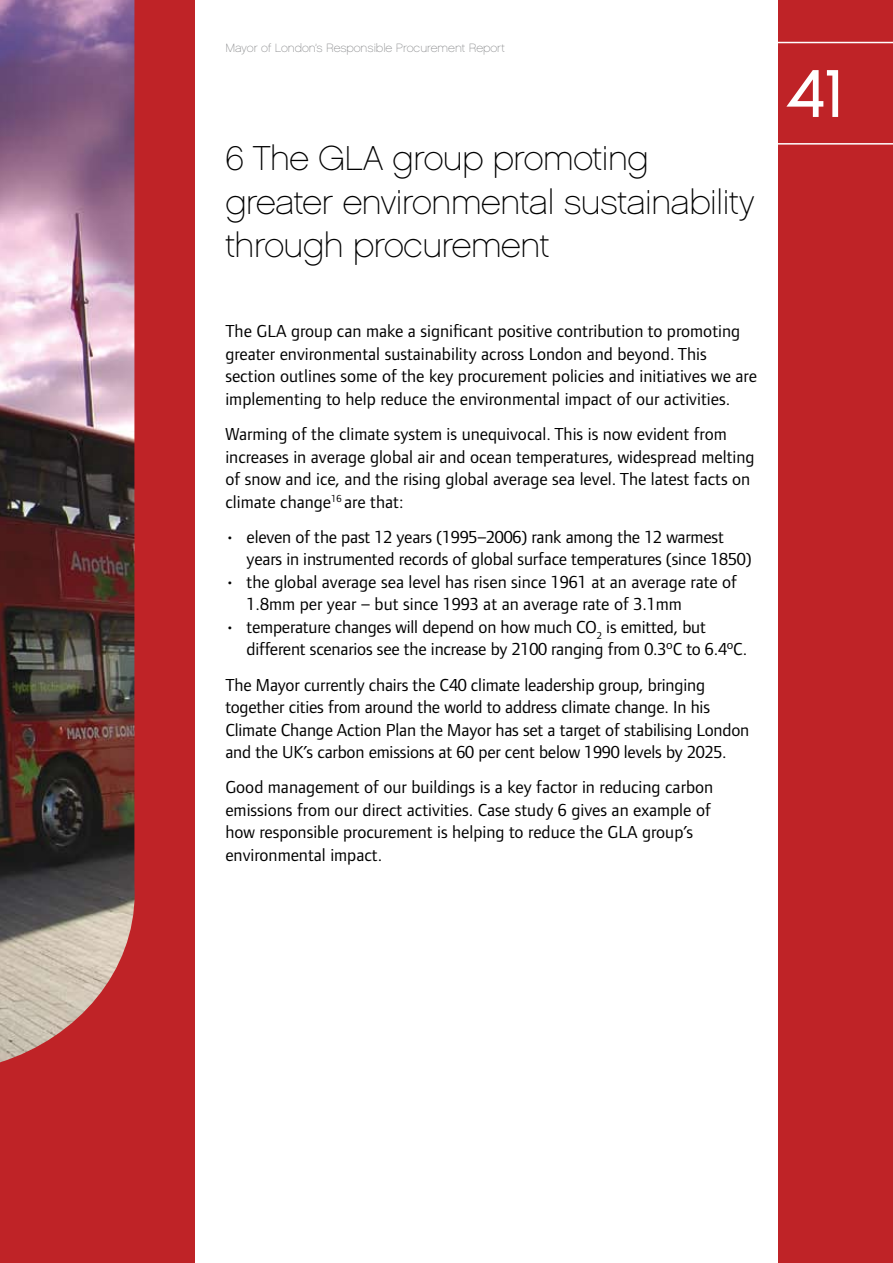
<style>
.page{position:relative;width:893px;height:1263px;background:#fff}
.page>*{position:absolute;margin:0;border:0;box-sizing:border-box;transform-origin:0 0}
.t1{font:67.5px "Chalet London Nineteen Seventy";color:#fff}
.t2{font:34.5px/43.5px "Chalet Paris Nineteen Sixty";letter-spacing:-.01em;color:#000}
.t3{font:18px/22.5px "Foundry Form Sans";color:#000}
.t4{font:12px "Chalet Paris Nineteen Sixty";color:#87888a}
</style>
<div class="page">
<div style="left:778px;top:0;width:115px;height:1263px;background:#bf2327"></div>
<svg style="left:778px;top:42px;width:115px;height:103px"></svg>
<div style="left:0;top:0;width:194px;height:1263px;background:#bf2327"></div>
<img style="left:0;top:0;width:135px;height:1062px">
<p class="t4" style="left:225px;top:40px;width:281px">Mayor of London’s Responsible Procurement Report</p>
<h2 class="t2" style="left:225px;top:137px;width:531px">6 The GLA group promoting greater environmental sustainability through procurement</h2>
<p class="t3" style="left:225px;top:320px;width:533px">The GLA group can make a significant positive contribution to promoting greater environmental sustainability across London and beyond. This section outlines some of the key procurement policies and initiatives we are implementing to help reduce the environmental impact of our activities.</p>
<p class="t3" style="left:225px;top:423px;width:531px">Warming of the climate system is unequivocal. This is now evident from increases in average global air and ocean temperatures, widespread melting of snow and ice, and the rising global average sea level. The latest facts on climate change<sup>16</sup> are that:</p>
<p class="t3" style="left:247px;top:525px;width:507px;text-indent:-21px">• eleven of the past 12 years (1995–2006) rank among the 12 warmest years in instrumented records of global surface temperatures (since 1850)</p>
<p class="t3" style="left:247px;top:570px;width:492px;text-indent:-21px">• the global average sea level has risen since 1961 at an average rate of<br>1.8mm per year – but since 1993 at an average rate of 3.1mm</p>
<p class="t3" style="left:247px;top:615px;width:502px;text-indent:-21px">• temperature changes will depend on how much CO<sub>2</sub> is emitted, but different scenarios see the increase by 2100 ranging from 0.3ºC to 6.4ºC.</p>
<p class="t3" style="left:225px;top:673px;width:525px">The Mayor currently chairs the C40 climate leadership group, bringing together cities from around the world to address climate change. In his Climate Change Action Plan the Mayor has set a target of stabilising London and the UK’s carbon emissions at 60 per cent below 1990 levels by 2025.</p>
<p class="t3" style="left:225px;top:776px;width:489px">Good management of our buildings is a key factor in reducing carbon emissions from our direct activities. Case study 6 gives an example of how responsible procurement is helping to reduce the GLA group’s environmental impact.</p>
<h1 class="t1" style="left:787px;top:52px;width:62px">41</h1>
</div>
